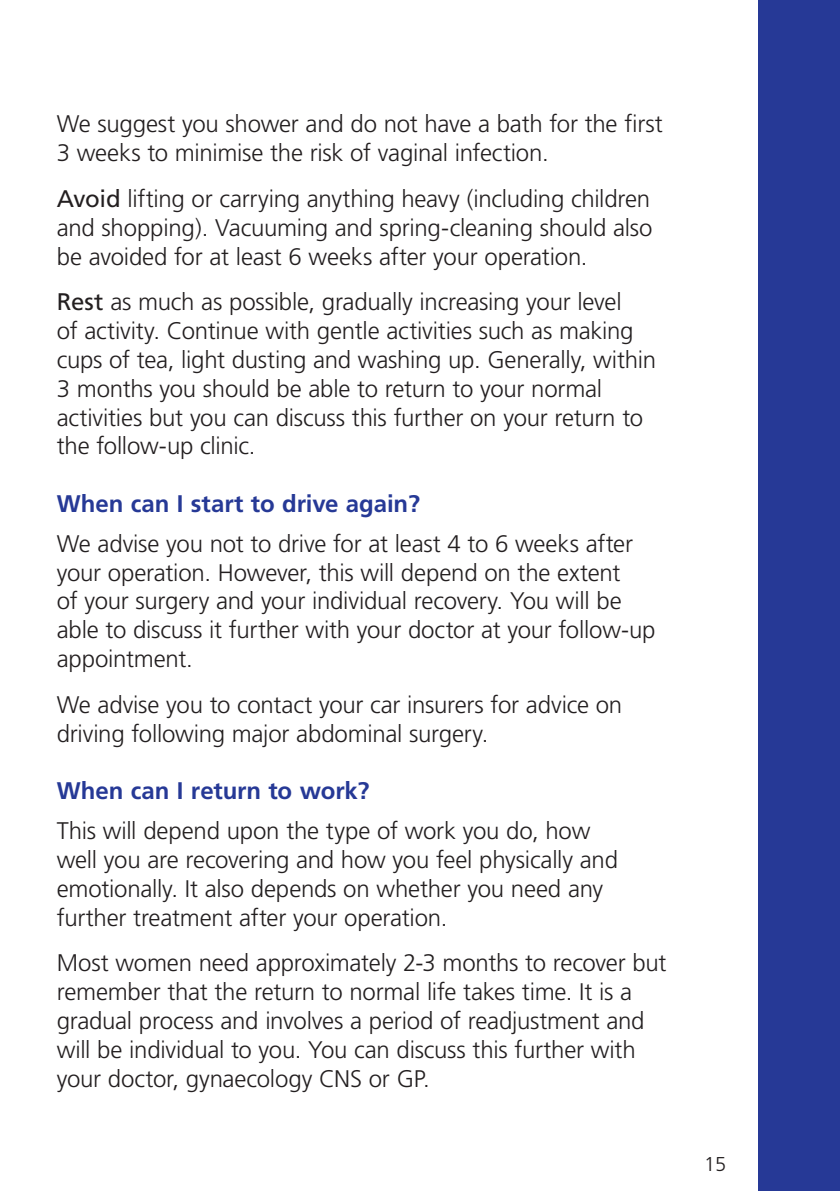
<style>
.page{position:relative;width:840px;height:1191px;background:#fff}
.page>*{position:absolute;margin:0;border:0;box-sizing:border-box;transform-origin:0 0}
.BODY{font:300 24px/28.8px "Frutiger";letter-spacing:-.01em;color:#231f20}
.SUB_HEADING{font:700 24px "Frutiger";letter-spacing:-.005em;color:#263996}
.t1{font:300 20px "Frutiger";color:#231f20}
.s1{font-weight:400}
</style>
<div class="page">
<div style="left:758px;top:0;width:81px;height:1191px;background:#263996"></div>
<p class="BODY" style="left:57px;top:109px;width:607px">We suggest you shower and do not have a bath for the first<br>3 weeks to minimise the risk of vaginal infection.</p>
<p class="BODY" style="left:57px;top:184px;width:597px;text-align:justify"><span class="s1">Avoid</span> lifting or carrying anything heavy (including children and shopping). Vacuuming and spring-cleaning should also be avoided for at least 6 weeks after your operation.</p>
<p class="BODY" style="left:57px;top:287px;width:600px"><span class="s1">Rest</span> as much as possible, gradually increasing your level<br>of activity. Continue with gentle activities such as making cups of tea, light dusting and washing up. Generally, within 3 months you should be able to return to your normal activities but you can discuss this further on your return to the follow-up clinic.</p>
<p class="SUB_HEADING" style="left:57px;top:489px;width:364px">When can I start to drive again?</p>
<p class="BODY" style="left:57px;top:529px;width:600px">We advise you not to drive for at least 4 to 6 weeks after your operation. However, this will depend on the extent<br>of your surgery and your individual recovery. You will be able to discuss it further with your doctor at your follow-up appointment.</p>
<p class="BODY" style="left:57px;top:690px;width:566px">We advise you to contact your car insurers for advice on driving following major abdominal surgery.</p>
<p class="SUB_HEADING" style="left:57px;top:776px;width:314px">When can I return to work?</p>
<p class="BODY" style="left:57px;top:816px;width:562px">This will depend upon the type of work you do, how well you are recovering and how you feel physically and emotionally. It also depends on whether you need any further treatment after your operation.</p>
<p class="BODY" style="left:57px;top:948px;width:611px">Most women need approximately 2-3 months to recover but remember that the return to normal life takes time. It is a gradual process and involves a period of readjustment and will be individual to you. You can discuss this further with your doctor, gynaecology CNS or GP.</p>
<p class="t1" style="left:703px;top:1152px;width:24px">15</p>
</div>
